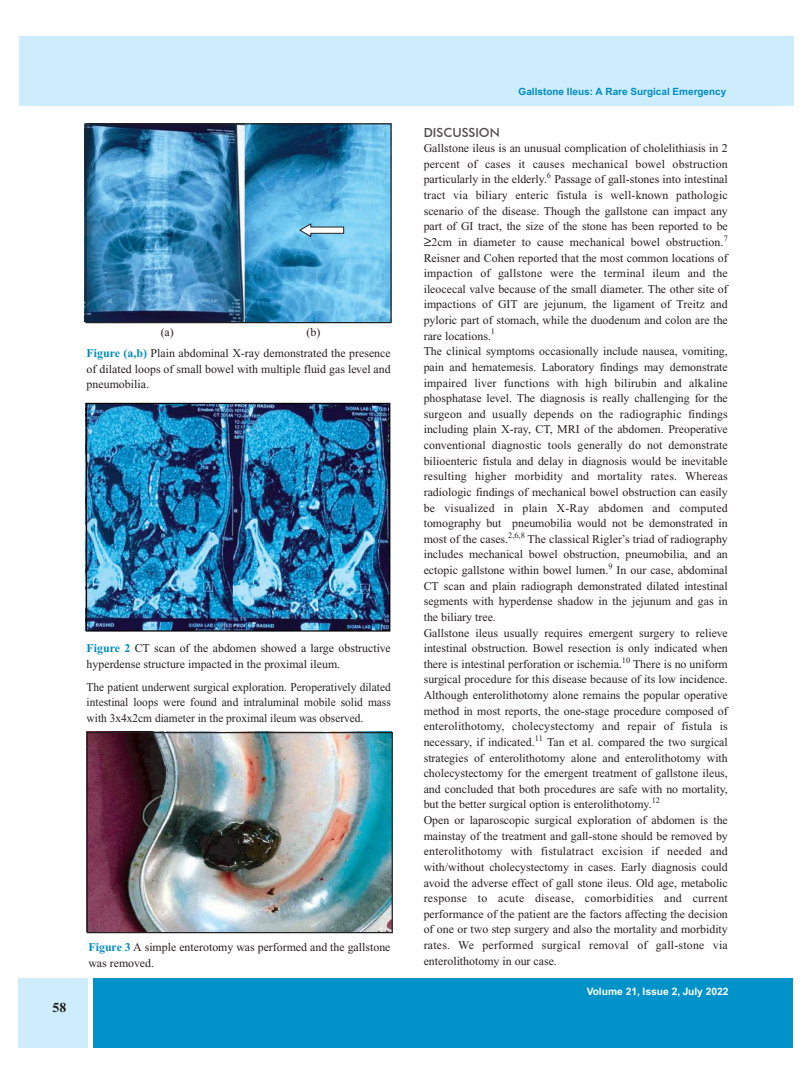
<style>
.page{position:relative;width:810px;height:1080px;background:#fff}
.page>*{position:absolute;margin:0;border:0;box-sizing:border-box;transform-origin:0 0}
.t1{font:700 13.75px "Times New Roman";color:#241f1f}
.t2{font:500 12.5px "Futura BT";color:#4f4c4d}
.t3{font:11.88px/15.6px "Times New Roman";color:#241f1f}
.t4{font:11.88px/15.6px "Times New Roman";color:#241f1f;text-align:justify;scale:.96 1}
.t5{font:700 10.25px "Helvetica";color:#fff}
.t6{font:700 10px "Helvetica";color:#008bc0}
.s1{font-weight:700;color:#008bc0}
.s2{color:#000}
</style>
<div class="page">
<img style="left:86px;top:732px;width:305px;height:200px">
<img style="left:85px;top:403px;width:303px;height:228px">
<img style="left:87px;top:125px;width:303px;height:196px">
<div style="left:19px;top:36px;width:774px;height:69px;background:#cdedfc"></div>
<div style="left:93px;top:978px;width:699px;height:70px;background:#0092c9"></div>
<div style="left:18px;top:978px;width:70px;height:70px;background:#cdedfc"></div>
<div style="left:85px;top:123px;width:307px;height:200px;border:1px solid #241f1f"></div>
<svg style="left:299px;top:223px;width:45px;height:14px"></svg>
<div style="left:87px;top:732px;width:306px;height:201px;border:1px solid #241f1f"></div>
<div style="left:86px;top:403px;width:304px;height:229px;border:1px solid #000"></div>
<p class="t3" style="left:161px;top:325px;width:15px">(a)</p>
<p class="t3" style="left:307px;top:325px;width:15px">(b)</p>
<p class="t3" style="left:87px;top:346px;width:306px;text-align:justify"><span class="s1">Figure (a,b)</span> Plain abdominal X-ray demonstrated the presence of dilated loops of small bowel with multiple fluid gas level and pneumobilia.</p>
<p class="t3" style="left:87px;top:641px;width:306px"><span class="s1">Figure 2</span> CT scan of the abdomen showed a large obstructive hyperdense structure impacted in the proximal ileum.</p>
<p class="t4" style="left:87px;top:679px;width:318px">The patient underwent surgical exploration. Peroperatively dilated intestinal loops were found and intraluminal mobile solid mass with 3x4x2cm diameter in the proximal ileum was observed.</p>
<p class="t1" style="left:53px;top:1000px;width:15px">58</p>
<p class="t3" style="left:89px;top:940px;width:304px"><span class="s1">Figure 3</span> A simple enterotomy was performed and the gallstone was removed.</p>
<p class="t6" style="left:519px;top:85px;width:209px">Gallstone Ileus: A Rare Surgical Emergency</p>
<p class="t2" style="left:424px;top:124px;width:78px">DISCUSSION</p>
<p class="t3" style="left:424px;top:141px;width:306px">Gallstone ileus is an unusual complication of cholelithiasis in 2 percent of cases it causes mechanical bowel obstruction particularly in the elderly.<sup>6</sup> Passage of gall-stones into intestinal tract via biliary enteric fistula is well-known pathologic scenario of the disease. Though the gallstone can impact any part of GI tract, the size of the stone has been reported to be <span class="s2">≥</span>2cm in diameter to cause mechanical bowel obstruction.<sup>7<br></sup>Reisner and Cohen reported that the most common locations of impaction of gallstone were the terminal ileum and the ileocecal valve because of the small diameter. The other site of impactions of GIT are jejunum, the ligament of Treitz and pyloric part of stomach, while the duodenum and colon are the rare locations.<sup>1<br></sup>The clinical symptoms occasionally include nausea, vomiting, pain and hematemesis. Laboratory findings may demonstrate impaired liver functions with high bilirubin and alkaline phosphatase level. The diagnosis is really challenging for the surgeon and usually depends on the radiographic findings including plain X-ray, CT, MRI of the abdomen. Preoperative conventional diagnostic tools generally do not demonstrate bilioenteric fistula and delay in diagnosis would be inevitable resulting higher morbidity and mortality rates. Whereas radiologic findings of mechanical bowel obstruction can easily be visualized in plain X-Ray abdomen and computed tomography but pneumobilia would not be demonstrated in most of the cases.<sup>2,6,8</sup> The classical Rigler’s triad of radiography includes mechanical bowel obstruction, pneumobilia, and an ectopic gallstone within bowel lumen.<sup>9</sup> In our case, abdominal CT scan and plain radiograph demonstrated dilated intestinal segments with hyperdense shadow in the jejunum and gas in the biliary tree.<br>Gallstone ileus usually requires emergent surgery to relieve intestinal obstruction. Bowel resection is only indicated when there is intestinal perforation or ischemia.<sup>10</sup> There is no uniform surgical procedure for this disease because of its low incidence.<br>Although enterolithotomy alone remains the popular operative method in most reports, the one-stage procedure composed of enterolithotomy, cholecystectomy and repair of fistula is necessary, if indicated.<sup>11</sup> Tan et al. compared the two surgical strategies of enterolithotomy alone and enterolithotomy with cholecystectomy for the emergent treatment of gallstone ileus, and concluded that both procedures are safe with no mortality, but the better surgical option is enterolithotomy.<sup>12<br></sup>Open or laparoscopic surgical exploration of abdomen is the mainstay of the treatment and gall-stone should be removed by enterolithotomy with fistulatract excision if needed and with/without cholecystectomy in cases. Early diagnosis could avoid the adverse effect of gall stone ileus. Old age, metabolic response to acute disease, comorbidities and current performance of the patient are the factors affecting the decision of one or two step surgery and also the mortality and morbidity rates. We performed surgical removal of gall-stone via enterolithotomy in our case.</p>
<p class="t5" style="left:587px;top:986px;width:143px">Volume 21, Issue 2, July 2022</p>
</div>
